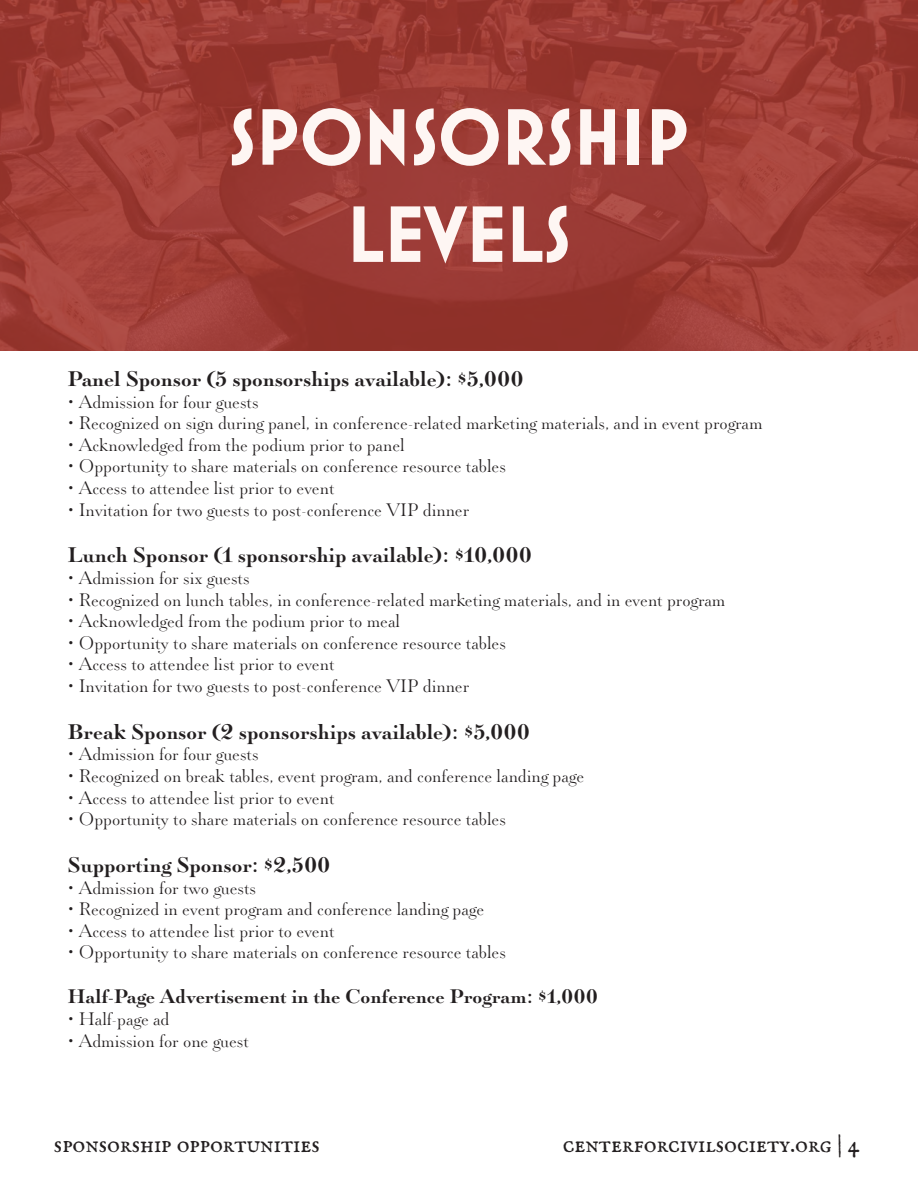
<style>
.page{position:relative;width:918px;height:1188px;background:#fff}
.page>*{position:absolute;margin:0;border:0;box-sizing:border-box;transform-origin:0 0}
.t1{font:700 81px/97.2px "Mostra Nuova";color:#fef6f3;text-align:center}
.t2{font:24px "IM FELL English SC";color:#231f20}
.t3{font:700 21px "Paganini";color:#231f20}
.t4{font:700 19.5px "Paganini";color:#231f20}
.t5{font:300 18px "Paganini";color:#231f20}
</style>
<div class="page">
<svg style="left:0;top:0;width:918px;height:351px;background:#9d3c35"></svg>
<h1 class="t1" style="left:229px;top:88px;width:462px">SPONSORSHIP<br>LEVELS</h1>
<p class="t3" style="left:68px;top:368px;width:458px">Panel Sponsor (5 sponsorships available): $5,000</p>
<p class="t5" style="left:68px;top:392px;width:193px">• Admission for four guests</p>
<p class="t5" style="left:68px;top:414px;width:697px">• Recognized on sign during panel, in conference-related marketing materials, and in event program</p>
<p class="t5" style="left:68px;top:435px;width:339px">• Acknowledged from the podium prior to panel</p>
<p class="t5" style="left:68px;top:457px;width:440px">• Opportunity to share materials on conference resource tables</p>
<p class="t5" style="left:68px;top:478px;width:269px">• Access to attendee list prior to event</p>
<p class="t5" style="left:68px;top:500px;width:403px">• Invitation for two guests to post-conference VIP dinner</p>
<p class="t3" style="left:68px;top:544px;width:466px">Lunch Sponsor (1 sponsorship available): $10,000</p>
<p class="t5" style="left:68px;top:568px;width:184px">• Admission for six guests</p>
<p class="t5" style="left:68px;top:590px;width:659px">• Recognized on lunch tables, in conference-related marketing materials, and in event program</p>
<p class="t5" style="left:68px;top:612px;width:334px">• Acknowledged from the podium prior to meal</p>
<p class="t5" style="left:68px;top:633px;width:440px">• Opportunity to share materials on conference resource tables</p>
<p class="t5" style="left:68px;top:655px;width:269px">• Access to attendee list prior to event</p>
<p class="t5" style="left:68px;top:676px;width:403px">• Invitation for two guests to post-conference VIP dinner</p>
<p class="t3" style="left:68px;top:721px;width:464px">Break Sponsor (2 sponsorships available): $5,000</p>
<p class="t5" style="left:68px;top:745px;width:193px">• Admission for four guests</p>
<p class="t5" style="left:68px;top:766px;width:518px">• Recognized on break tables, event program, and conference landing page</p>
<p class="t5" style="left:68px;top:788px;width:269px">• Access to attendee list prior to event</p>
<p class="t5" style="left:68px;top:810px;width:440px">• Opportunity to share materials on conference resource tables</p>
<p class="t3" style="left:68px;top:854px;width:265px">Supporting Sponsor: $2,500</p>
<p class="t5" style="left:68px;top:878px;width:190px">• Admission for two guests</p>
<p class="t5" style="left:68px;top:900px;width:418px">• Recognized in event program and conference landing page</p>
<p class="t5" style="left:68px;top:921px;width:269px">• Access to attendee list prior to event</p>
<p class="t5" style="left:68px;top:943px;width:440px">• Opportunity to share materials on conference resource tables</p>
<p class="t4" style="left:68px;top:986px;width:532px">Half-Page Advertisement in the Conference Program: $1,000</p>
<p class="t5" style="left:68px;top:1009px;width:104px">• Half-page ad</p>
<p class="t5" style="left:68px;top:1031px;width:183px">• Admission for one guest</p>
<h2 class="t2" style="left:54px;top:1130px;width:267px">sponsorship opportunities</h2>
<h2 class="t2" style="left:563px;top:1130px;width:298px">centerforcivilsociety.org | 4</h2>
</div>
